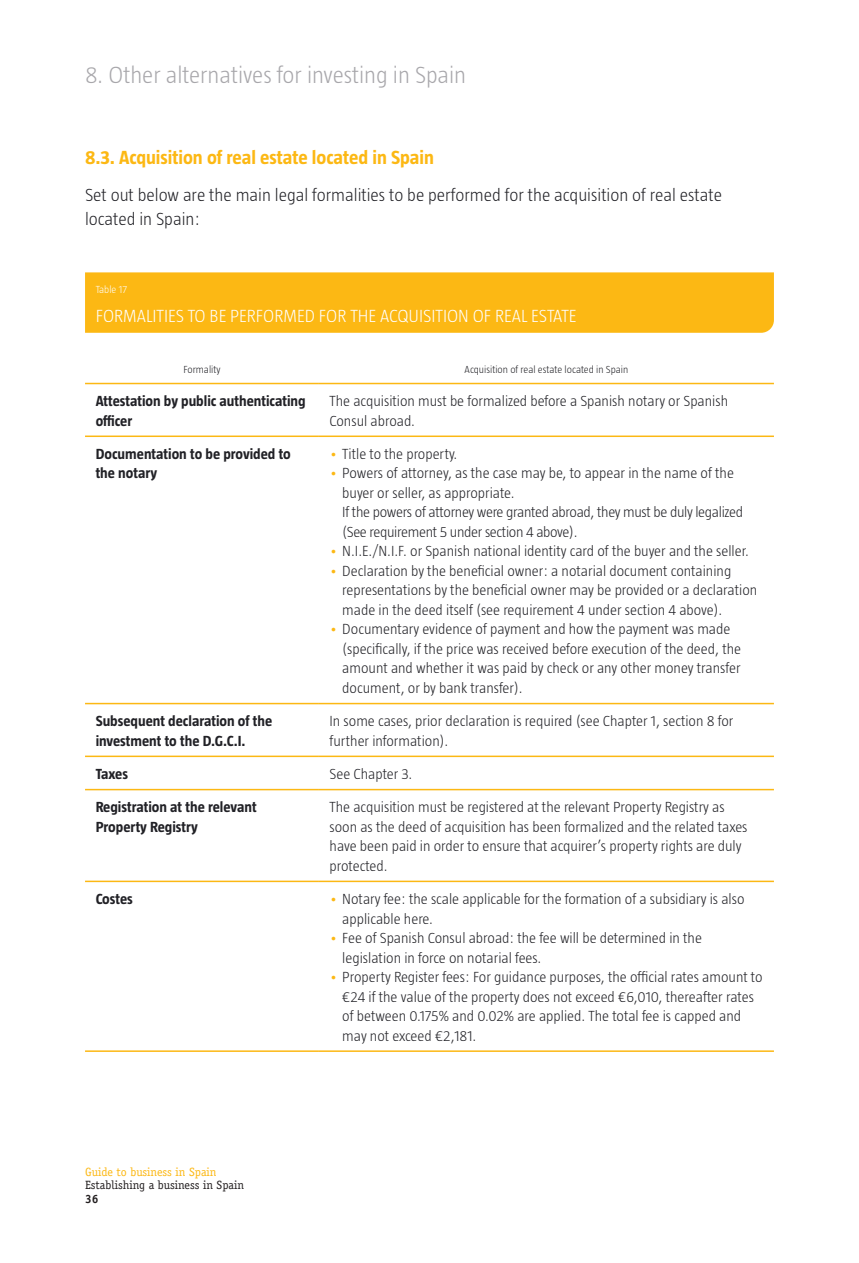
<style>
.page{position:relative;width:859px;height:1263px;background:#fff}
.page>*{position:absolute;margin:0;border:0;box-sizing:border-box;transform-origin:0 0}
.t1{font:300 24px "Taz";color:#a8a7ab}
.GENERAL-NIVEL-2{font:700 19.5px "Taz";color:#fcb814}
.GENERAL-PARRAFO-1{font:300 18px/24px "Taz";color:#212126}
.t2{font:300 18px "Taz";color:#fff}
.TABLA-PARRAFO-IZQUIE{font:300 15px/19.5px "Taz";color:#212126}
.TABLA-PARRAFO-IZQUIE-2{font:700 15px/19.5px "Taz";color:#212126}
.TABLA-PARRAFO-IZQUIE-3{font:300 15px/19.5px "Taz";letter-spacing:-.02em;color:#212126}
.t3{font:12px "Officina Serif Std";color:#231f20}
.t4{font:12px "Officina Serif Std";color:#fcb814}
.t5{font:700 12px "Officina Serif Std";color:#231f20}
.TABLA-CABECERA{font:300 10.5px "Taz";color:#212126}
.t6{font:300 10.5px "Taz";color:#fff}
.s1{color:#fcb814}
</style>
<div class="page">
<div style="left:85px;top:272px;width:689px;height:61px;background:#fcb814"></div>
<hr style="left:85px;top:435px;width:234px;height:2px;background:#fcb814">
<hr style="left:319px;top:435px;width:455px;height:2px;background:#fcb814">
<hr style="left:85px;top:703px;width:234px;height:1px;background:#fcb814">
<hr style="left:319px;top:703px;width:455px;height:1px;background:#fcb814">
<hr style="left:85px;top:755px;width:234px;height:2px;background:#fcb814">
<hr style="left:319px;top:755px;width:455px;height:2px;background:#fcb814">
<hr style="left:85px;top:789px;width:234px;height:1px;background:#fcb814">
<hr style="left:319px;top:789px;width:455px;height:1px;background:#fcb814">
<hr style="left:85px;top:881px;width:234px;height:1px;background:#fcb814">
<hr style="left:319px;top:881px;width:455px;height:1px;background:#fcb814">
<hr style="left:85px;top:383px;width:234px;height:1px;background:#fcb814">
<hr style="left:319px;top:383px;width:455px;height:1px;background:#fcb814">
<hr style="left:85px;top:1050px;width:234px;height:2px;background:#fcb814">
<hr style="left:319px;top:1050px;width:455px;height:2px;background:#fcb814">
<h1 class="t1" style="left:85px;top:62px;width:383px">8. Other alternatives for investing in Spain</h1>
<p class="GENERAL-NIVEL-2" style="left:85px;top:148px;width:350px">8.3. Acquisition of real estate located in Spain</p>
<p class="GENERAL-PARRAFO-1" style="left:85px;top:183px;width:639px">Set out below are the main legal formalities to be performed for the acquisition of real estate located in Spain:</p>
<p class="t6" style="left:96px;top:284px;width:33px">Table 17</p>
<p class="t2" style="left:96px;top:306px;width:482px">FORMALITIES TO BE PERFORMED FOR THE ACQUISITION OF REAL ESTATE</p>
<p class="TABLA-CABECERA" style="left:183px;top:364px;width:39px">Formality</p>
<p class="TABLA-CABECERA" style="left:465px;top:364px;width:165px">Acquisition of real estate located in Spain</p>
<p class="TABLA-PARRAFO-IZQUIE-2" style="left:96px;top:391px;width:212px">Attestation by public authenticating officer</p>
<p class="TABLA-PARRAFO-IZQUIE" style="left:330px;top:391px;width:400px">The acquisition must be formalized before a Spanish notary or Spanish<br>Consul abroad.</p>
<p class="TABLA-PARRAFO-IZQUIE-2" style="left:96px;top:444px;width:197px">Documentation to be provided to the notary</p>
<p class="TABLA-PARRAFO-IZQUIE" style="left:330px;top:444px;width:129px"><span class="s1">•</span> Title to the property.</p>
<p class="TABLA-PARRAFO-IZQUIE" style="left:342px;top:464px;width:393px;text-indent:-13px"><span class="s1">•</span> Powers of attorney, as the case may be, to appear in the name of the buyer or seller, as appropriate.</p>
<p class="TABLA-PARRAFO-IZQUIE-3" style="left:342px;top:503px;width:402px">If the powers of attorney were granted abroad, they must be duly legalized (See requirement 5 under section 4 above).</p>
<p class="TABLA-PARRAFO-IZQUIE" style="left:330px;top:542px;width:421px"><span class="s1">•</span> N.I.E./N.I.F. or Spanish national identity card of the buyer and the seller.</p>
<p class="TABLA-PARRAFO-IZQUIE" style="left:342px;top:561px;width:416px;text-indent:-13px"><span class="s1">•</span> Declaration by the beneficial owner: a notarial document containing representations by the beneficial owner may be provided or a declaration made in the deed itself (see requirement 4 under section 4 above).</p>
<p class="TABLA-PARRAFO-IZQUIE" style="left:342px;top:620px;width:400px;text-indent:-13px"><span class="s1">•</span> Documentary evidence of payment and how the payment was made (specifically, if the price was received before execution of the deed, the amount and whether it was paid by check or any other money transfer document, or by bank transfer).</p>
<p class="TABLA-PARRAFO-IZQUIE-2" style="left:96px;top:711px;width:178px">Subsequent declaration of the investment to the D.G.C.I.</p>
<p class="TABLA-PARRAFO-IZQUIE" style="left:330px;top:711px;width:405px">In some cases, prior declaration is required (see Chapter 1, section 8 for further information).</p>
<p class="TABLA-PARRAFO-IZQUIE-2" style="left:96px;top:764px;width:34px">Taxes</p>
<p class="TABLA-PARRAFO-IZQUIE" style="left:330px;top:764px;width:84px">See Chapter 3.</p>
<p class="TABLA-PARRAFO-IZQUIE-2" style="left:96px;top:797px;width:162px">Registration at the relevant<br>Property Registry</p>
<p class="TABLA-PARRAFO-IZQUIE" style="left:330px;top:797px;width:419px">The acquisition must be registered at the relevant Property Registry as soon as the deed of acquisition has been formalized and the related taxes have been paid in order to ensure that acquirer’s property rights are duly protected.</p>
<p class="TABLA-PARRAFO-IZQUIE-2" style="left:96px;top:889px;width:39px">Costes</p>
<p class="TABLA-PARRAFO-IZQUIE" style="left:342px;top:889px;width:404px;text-indent:-13px"><span class="s1">•</span> Notary fee: the scale applicable for the formation of a subsidiary is also applicable here.</p>
<p class="TABLA-PARRAFO-IZQUIE" style="left:342px;top:928px;width:361px;text-indent:-13px"><span class="s1">•</span> Fee of Spanish Consul abroad: the fee will be determined in the legislation in force on notarial fees.</p>
<p class="TABLA-PARRAFO-IZQUIE" style="left:342px;top:967px;width:422px;text-indent:-13px"><span class="s1">•</span> Property Register fees: For guidance purposes, the official rates amount to €24 if the value of the property does not exceed €6,010, thereafter rates of between 0.175% and 0.02% are applied. The total fee is capped and may not exceed €2,181.</p>
<p class="t4" style="left:85px;top:1165px;width:133px">Guide to business in Spain</p>
<p class="t3" style="left:85px;top:1178px;width:161px">Establishing a business in Spain</p>
<p class="t5" style="left:85px;top:1191px;width:15px">36</p>
</div>
